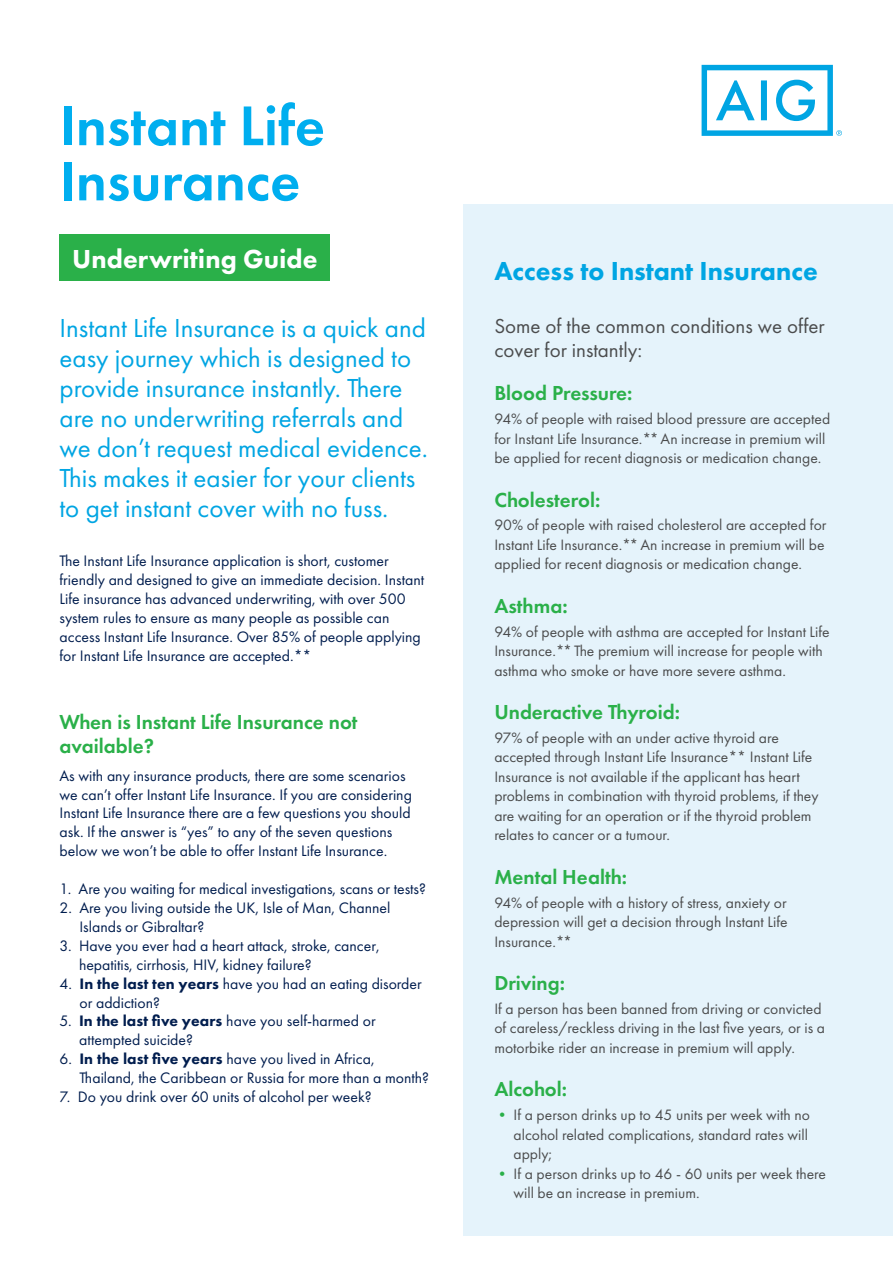
<style>
.page{position:relative;width:893px;height:1263px;background:#fff}
.page>*{position:absolute;margin:0;border:0;box-sizing:border-box;transform-origin:0 0}
.t1{font:600 58.05px/55.2px "Futura PT";color:#00aeef}
.t2{font:27px/30px "Futura PT";color:#00a5e3}
.t3{font:800 27px "Futura PT";color:#00a5e3}
.t4{font:800 27px "Futura PT";color:#fff}
.t5{font:600 21px/24px "Futura PT";color:#2ab049}
.t6{font:21px/24px "Futura PT";color:#4b4c4d}
.t7{font:15.75px/18.9px "Futura PT";color:#001d4e}
.t8{font:15.6px/19.5px "Futura PT";color:#4b4c4d}
.s1{font-weight:800}
.s2{color:#2ab049}
</style>
<div class="page">
<div style="left:463px;top:204px;width:430px;height:1031px;background:#e5f3fb"></div>
<svg style="left:702px;top:65px;width:140px;height:71px"></svg>
<div style="left:60px;top:234px;width:270px;height:46px;background:#2ab049"></div>
<h1 class="t1" style="left:60px;top:98px;width:267px">Instant Life<br>Insurance</h1>
<h2 class="t4" style="left:72px;top:242px;width:247px">Underwriting Guide</h2>
<p class="t2" style="left:60px;top:313px;width:370px">Instant Life Insurance is a quick and easy journey which is designed to provide insurance instantly. There are no underwriting referrals and we don’t request medical evidence.<br>This makes it easier for your clients to get instant cover with no fuss.</p>
<p class="t7" style="left:60px;top:551px;width:366px">The Instant Life Insurance application is short, customer friendly and designed to give an immediate decision. Instant Life insurance has advanced underwriting, with over 500 system rules to ensure as many people as possible can access Instant Life Insurance. Over 85% of people applying for Instant Life Insurance are accepted.**</p>
<h3 class="t5" style="left:60px;top:710px;width:300px">When is Instant Life Insurance not available?</h3>
<p class="t7" style="left:60px;top:766px;width:354px">As with any insurance products, there are some scenarios we can’t offer Instant Life Insurance. If you are considering Instant Life Insurance there are a few questions you should ask. If the answer is “yes” to any of the seven questions below we won’t be able to offer Instant Life Insurance.</p>
<p class="t7" style="left:60px;top:879px;width:368px">1. Are you waiting for medical investigations, scans or tests?</p>
<p class="t7" style="left:79px;top:898px;width:312px;text-indent:-20px">2. Are you living outside the UK, Isle of Man, Channel<br>Islands or Gibraltar?</p>
<p class="t7" style="left:79px;top:936px;width:302px;text-indent:-20px">3. Have you ever had a heart attack, stroke, cancer, hepatitis, cirrhosis, HIV, kidney failure?</p>
<p class="t7" style="left:79px;top:974px;width:344px;text-indent:-20px">4. <span class="s1">In the last ten years</span> have you had an eating disorder or addiction?</p>
<p class="t7" style="left:79px;top:1012px;width:298px;text-indent:-20px">5. <span class="s1">In the last five years</span> have you self-harmed or attempted suicide?</p>
<p class="t7" style="left:79px;top:1049px;width:351px;text-indent:-20px">6. <span class="s1">In the last five years</span> have you lived in Africa,<br>Thailand, the Caribbean or Russia for more than a month?</p>
<p class="t7" style="left:60px;top:1087px;width:314px">7. Do you drink over 60 units of alcohol per week?</p>
<h2 class="t3" style="left:494px;top:254px;width:325px">Access to Instant Insurance</h2>
<h3 class="t6" style="left:494px;top:314px;width:332px">Some of the common conditions we offer cover for instantly:</h3>
<h3 class="t5" style="left:494px;top:381px;width:140px">Blood Pressure:</h3>
<p class="t8" style="left:494px;top:409px;width:337px">94% of people with raised blood pressure are accepted for Instant Life Insurance.** An increase in premium will be applied for recent diagnosis or medication change.</p>
<h3 class="t5" style="left:494px;top:487px;width:108px">Cholesterol:</h3>
<p class="t8" style="left:494px;top:515px;width:334px">90% of people with raised cholesterol are accepted for<br>Instant Life Insurance.** An increase in premium will be applied for recent diagnosis or medication change.</p>
<h3 class="t5" style="left:494px;top:594px;width:75px">Asthma:</h3>
<p class="t8" style="left:494px;top:622px;width:337px">94% of people with asthma are accepted for Instant Life<br>Insurance.** The premium will increase for people with asthma who smoke or have more severe asthma.</p>
<h3 class="t5" style="left:494px;top:700px;width:187px">Underactive Thyroid:</h3>
<p class="t8" style="left:494px;top:728px;width:326px">97% of people with an under active thyroid are accepted through Instant Life Insurance** Instant Life Insurance is not available if the applicant has heart problems in combination with thyroid problems, if they are waiting for an operation or if the thyroid problem relates to cancer or a tumour.</p>
<h3 class="t5" style="left:494px;top:865px;width:134px">Mental Health:</h3>
<p class="t8" style="left:494px;top:893px;width:295px;text-align:justify">94% of people with a history of stress, anxiety or depression will get a decision through Instant Life Insurance.**</p>
<h3 class="t5" style="left:494px;top:971px;width:72px">Driving:</h3>
<p class="t8" style="left:494px;top:999px;width:332px">If a person has been banned from driving or convicted of careless/reckless driving in the last five years, or is a motorbike rider an increase in premium will apply.</p>
<h3 class="t5" style="left:494px;top:1077px;width:74px">Alcohol:</h3>
<p class="t8" style="left:514px;top:1105px;width:298px;text-indent:-19px"><span class="s2">•</span> If a person drinks up to 45 units per week with no alcohol related complications, standard rates will apply;</p>
<p class="t8" style="left:514px;top:1164px;width:314px;text-indent:-19px"><span class="s2">•</span> If a person drinks up to 46 - 60 units per week there will be an increase in premium.</p>
</div>
